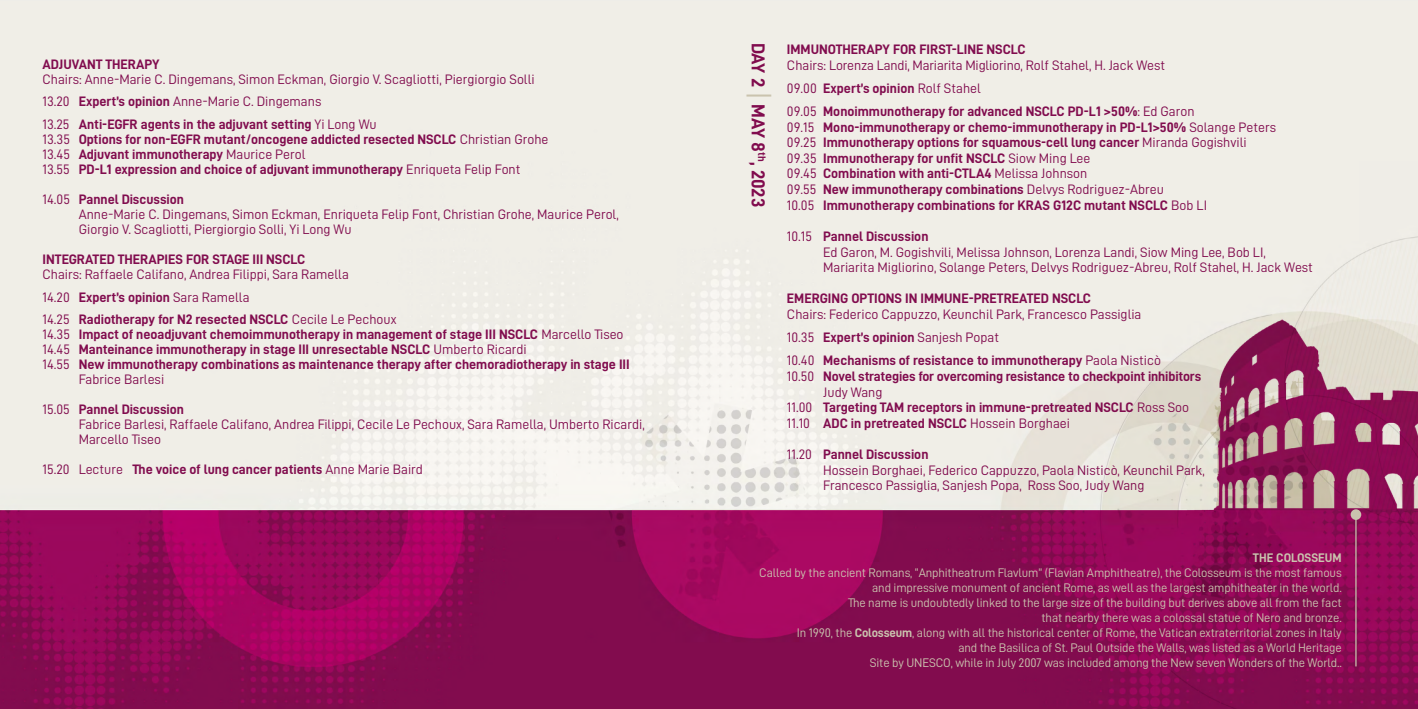
<style>
.page{position:relative;width:1418px;height:709px;background:#fff}
.page>*{position:absolute;margin:0;border:0;box-sizing:border-box;transform-origin:0 0}
.t1{font:18.75px "D DIN Bold";color:#810c4e}
.t2{font:13.75px/15.6px "D DIN Bold";color:#810c4e}
.t3{font:13.75px/23.1px "D DIN";color:#810c4e}
.t4{font:12.5px/15px "D DIN";letter-spacing:-.01em;color:#cac3ae;text-align:right}
.t5{font:12.5px "D DIN Bold";color:#cac3ae}
.s1{font-family:"D DIN Bold"}
.s2{font-family:"D DIN"}
.s3{font-family:"D DIN";font-size:30px;color:#cac3ae}
</style>
<div class="page">
<img style="left:0;top:1px;width:1417px;height:708px">
<hr style="left:1355px;top:514px;width:1px;height:152px;background:#cac3ae">
<div style="left:1350px;top:509px;width:11px;height:11px;background:#cac3ae;border-radius:50%"></div>
<p class="t2" style="left:43px;top:56px;width:119px">ADJUVANT THERAPY</p>
<p class="t3" style="left:43px;top:68px;width:493px;line-height:22.5px">Chairs: Anne-Marie C. Dingemans, Simon Eckman, Giorgio V. Scagliotti, Piergiorgio Solli<br>13.20 <span class="s1">Expert’s opinion</span> Anne-Marie C. Dingemans</p>
<p class="t2" style="left:43px;top:116px;width:507px;line-height:15px"><span class="s2">13.25</span> Anti-EGFR agents in the adjuvant setting <span class="s2">Yi Long Wu<br>13.35</span> Options for non-EGFR mutant/oncogene addicted resected NSCLC <span class="s2">Christian Grohe 13.45</span> Adjuvant immunotherapy <span class="s2">Maurice Perol<br>13.55</span> PD-L1 expression and choice of adjuvant immunotherapy <span class="s2">Enriqueta Felip Font</span></p>
<p class="t2" style="left:43px;top:191px;width:143px"><span class="s2">14.05</span> Pannel Discussion</p>
<p class="t3" style="left:79px;top:206px;width:541px;line-height:15px">Anne-Marie C. Dingemans, Simon Eckman, Enriqueta Felip Font, Christian Grohe, Maurice Perol,<br>Giorgio V. Scagliotti, Piergiorgio Solli, Yi Long Wu</p>
<p class="t2" style="left:43px;top:251px;width:264px">INTEGRATED THERAPIES FOR STAGE III NSCLC</p>
<p class="t3" style="left:43px;top:263px;width:308px;line-height:22.5px">Chairs: Raffaele Califano, Andrea Filippi, Sara Ramella<br>14.20 <span class="s1">Expert’s opinion</span> Sara Ramella</p>
<p class="t2" style="left:43px;top:311px;width:589px;line-height:15px"><span class="s2">14.25</span> Radiotherapy for N2 resected NSCLC <span class="s2">Cecile Le Pechoux<br>14.35</span> Impact of neoadjuvant chemoimmunotherapy in management of stage III NSCLC <span class="s2">Marcello Tiseo 14.45</span> Manteinance immunotherapy in stage III unresectable NSCLC <span class="s2">Umberto Ricardi<br>14.55</span> New immunotherapy combinations as maintenance therapy after chemoradiotherapy in stage III</p>
<p class="t3" style="left:79px;top:367px;width:87px">Fabrice Barlesi</p>
<p class="t2" style="left:43px;top:401px;width:143px"><span class="s2">15.05</span> Pannel Discussion</p>
<p class="t3" style="left:79px;top:416px;width:567px;line-height:15px">Fabrice Barlesi, Raffaele Califano, Andrea Filippi, Cecile Le Pechoux, Sara Ramella, Umberto Ricardi,<br>Marcello Tiseo</p>
<p class="t2" style="left:43px;top:461px;width:382px"><span class="s2">15.20 Lecture</span> The voice of lung cancer patients <span class="s2">Anne Marie Baird</span></p>
<h1 class="t1" style="left:768px;top:43px;width:166px;rotate:90deg">DAY 2 <span class="s3">|</span> MAY 8<sup>th</sup>, 2023</h1>
<p class="t2" style="left:787px;top:41px;width:240px">IMMUNOTHERAPY FOR FIRST-LINE NSCLC</p>
<p class="t3" style="left:787px;top:53px;width:380px">Chairs: Lorenza Landi, Mariarita Migliorino, Rolf Stahel, H. Jack West<br>09.00 <span class="s1">Expert’s opinion</span> Rolf Stahel</p>
<p class="t2" style="left:787px;top:103px;width:490px"><span class="s2">09.05</span> Monoimmunotherapy for advanced NSCLC PD-L1 &gt;50%<span class="s2">: Ed Garon<br>09.15</span> Mono-immunotherapy or chemo-immunotherapy in PD-L1&gt;50% <span class="s2">Solange Peters 09.25</span> Immunotherapy options for squamous-cell lung cancer <span class="s2">Miranda Gogishvili 09.35</span> Immunotherapy for unfit NSCLC <span class="s2">Siow Ming Lee<br>09.45</span> Combination with anti-CTLA4 <span class="s2">Melissa Johnson<br>09.55</span> New immunotherapy combinations <span class="s2">Delvys Rodriguez-Abreu<br>10.05</span> Immunotherapy combinations for KRAS G12C mutant NSCLC <span class="s2">Bob LI</span></p>
<p class="t2" style="left:787px;top:228px;width:143px"><span class="s2">10.15</span> Pannel Discussion</p>
<p class="t3" style="left:823px;top:244px;width:491px;line-height:15.6px">Ed Garon, M. Gogishvili, Melissa Johnson, Lorenza Landi, Siow Ming Lee, Bob LI,<br>Mariarita Migliorino, Solange Peters, Delvys Rodriguez-Abreu, Rolf Stahel, H. Jack West</p>
<p class="t2" style="left:787px;top:290px;width:306px">EMERGING OPTIONS IN IMMUNE-PRETREATED NSCLC</p>
<p class="t3" style="left:787px;top:302px;width:356px">Chairs: Federico Cappuzzo, Keunchil Park, Francesco Passiglia<br>10.35 <span class="s1">Expert’s opinion</span> Sanjesh Popat</p>
<p class="t2" style="left:787px;top:352px;width:416px"><span class="s2">10.40</span> Mechanisms of resistance to immunotherapy <span class="s2">Paola Nisticò<br>10.50</span> Novel strategies for overcoming resistance to checkpoint inhibitors</p>
<p class="t3" style="left:823px;top:380px;width:61px">Judy Wang</p>
<p class="t2" style="left:787px;top:399px;width:403px"><span class="s2">11.00</span> Targeting TAM receptors in immune-pretreated NSCLC <span class="s2">Ross Soo</span></p>
<p class="t3" style="left:787px;top:411px;width:284px">11.10 <span class="s1">ADC in pretreated NSCLC</span> Hossein Borghaei</p>
<p class="t2" style="left:787px;top:446px;width:143px"><span class="s2">11.20</span> Pannel Discussion</p>
<p class="t3" style="left:823px;top:462px;width:383px;line-height:15.6px">Hossein Borghaei, Federico Cappuzzo, Paola Nisticò, Keunchil Park,<br>Francesco Passiglia, Sanjesh Popa, Ross Soo, Judy Wang</p>
<p class="t5" style="left:1252px;top:550px;width:90px">THE COLOSSEUM</p>
<p class="t4" style="left:759px;top:564px;width:584px">Called by the ancient Romans, “Anphitheatrum Flavlum” (Flavian Amphitheatre), the Colosseum is the most famous and impressive monument of ancient Rome, as well as the largest amphitheater in the world.<br>The name is undoubtedly linked to the large size of the building but derives above all from the fact<br>that nearby there was a colossal statue of Nero and bronze.<br>In 1990, the <span class="s1">Colosseum</span>, along with all the historical center of Rome, the Vatican extraterritorial zones in Italy<br>and the Basilica of St. Paul Outside the Walls, was listed as a World Heritage<br>Site by UNESCO, while in July 2007 was included among the New seven Wonders of the World..</p>
</div>
